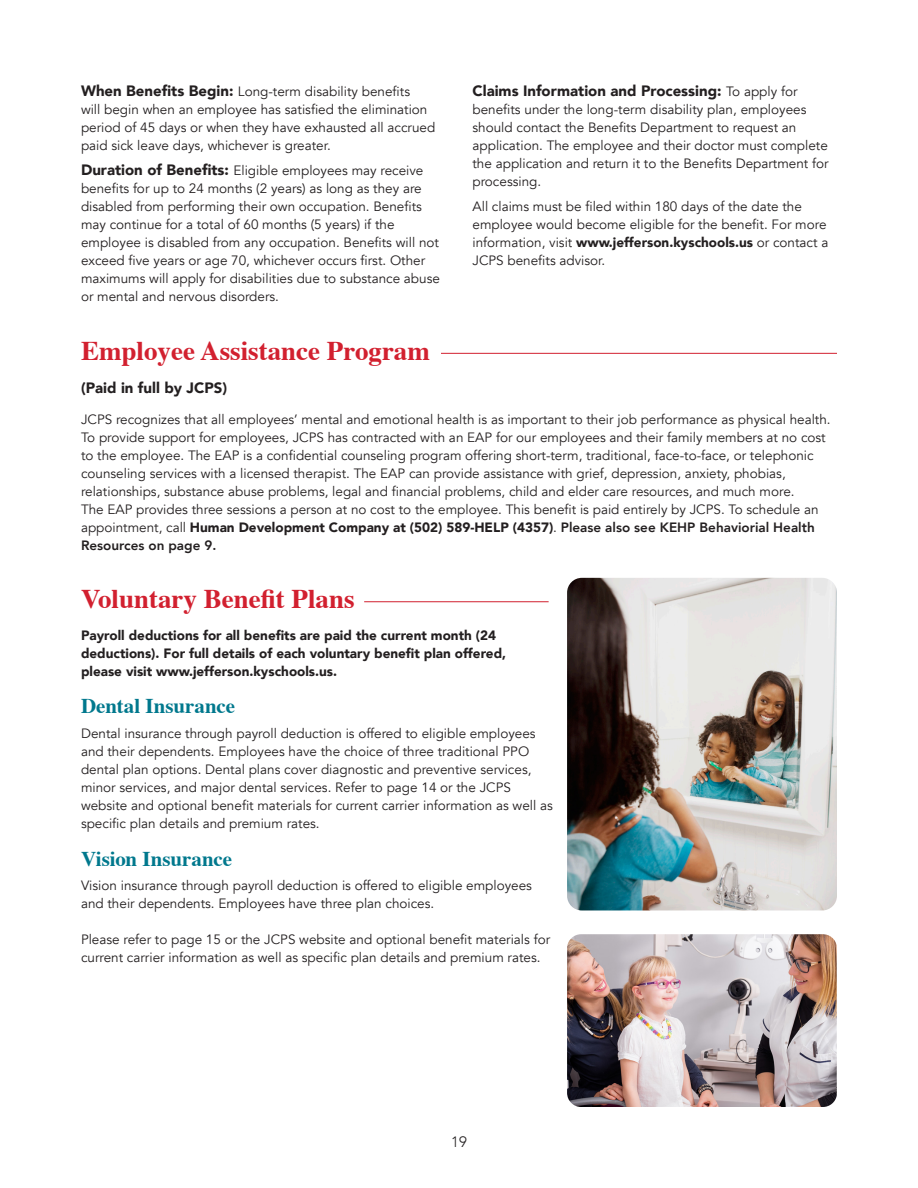
<style>
.page{position:relative;width:918px;height:1188px;background:#fff}
.page>*{position:absolute;margin:0;border:0;box-sizing:border-box;transform-origin:0 0}
.Headline{font:700 27px "Times";color:#d2202f}
.body{font:700 27px "Times";color:#d2202f}
.Subhead{font:700 21px "Times";letter-spacing:-.005em;color:#00788d}
.Subhead_avenier{font:900 15px "Avenir";color:#231f20}
.Headline-2{font:900 15px "Avenir";color:#231f20}
.t1{font:300 15px "Avenir";color:#231f20}
.body-2{font:13.5px/18px "Avenir";color:#231f20}
.Subhead_avenier-2{font:13.5px/18px "Avenir";color:#231f20}
.body-3{font:900 13.5px/18px "Avenir";color:#231f20}
.s1{font-weight:900;font-size:15px}
.s2{font-weight:400;font-size:13.5px}
.s3{font-weight:900}
.s4{font-weight:800}
</style>
<div class="page">
<img style="left:567px;top:578px;width:270px;height:332px">
<img style="left:567px;top:934px;width:270px;height:173px">
<hr style="left:441px;top:353px;width:396px;height:1px;background:#d2202f">
<hr style="left:364px;top:601px;width:185px;height:1px;background:#d2202f">
<p class="Subhead_avenier-2" style="left:81px;top:83px;width:356px"><span class="s1">When Benefits Begin:</span> Long-term disability benefits<br>will begin when an employee has satisfied the elimination period of 45 days or when they have exhausted all accrued paid sick leave days, whichever is greater.</p>
<p class="Subhead_avenier-2" style="left:81px;top:161px;width:360px"><span class="s1">Duration of Benefits:</span> Eligible employees may receive benefits for up to 24 months (2 years) as long as they are disabled from performing their own occupation. Benefits may continue for a total of 60 months (5 years) if the employee is disabled from any occupation. Benefits will not exceed five years or age 70, whichever occurs first. Other maximums will apply for disabilities due to substance abuse or mental and nervous disorders.</p>
<p class="Subhead_avenier" style="left:472px;top:78px;width:327px">Claims Information and Processing: <span class="s2">To apply for</span></p>
<p class="Subhead_avenier-2" style="left:472px;top:101px;width:358px">benefits under the long-term disability plan, employees should contact the Benefits Department to request an application. The employee and their doctor must complete the application and return it to the Benefits Department for processing.</p>
<p class="body-2" style="left:472px;top:197px;width:357px">All claims must be filed within 180 days of the date the employee would become eligible for the benefit. For more information, visit <span class="s3">www.jefferson.kyschools.us</span> or contact a JCPS benefits advisor.</p>
<p class="Headline" style="left:81px;top:325px;width:350px">Employee Assistance Program</p>
<p class="Headline-2" style="left:81px;top:375px;width:148px">(Paid in full by JCPS)</p>
<p class="body-2" style="left:81px;top:411px;width:751px">JCPS recognizes that all employees’ mental and emotional health is as important to their job performance as physical health.<br>To provide support for employees, JCPS has contracted with an EAP for our employees and their family members at no cost to the employee. The EAP is a confidential counseling program offering short-term, traditional, face-to-face, or telephonic counseling services with a licensed therapist. The EAP can provide assistance with grief, depression, anxiety, phobias, relationships, substance abuse problems, legal and financial problems, child and elder care resources, and much more.<br>The EAP provides three sessions a person at no cost to the employee. This benefit is paid entirely by JCPS. To schedule an appointment, call <span class="s3">Human Development Company at (502) 589-HELP (4357)</span>. <span class="s4">Please also see KEHP Behaviorial Health Resources on page 9.</span></p>
<p class="body" style="left:81px;top:573px;width:275px">Voluntary Benefit Plans</p>
<p class="body-3" style="left:81px;top:626px;width:427px">Payroll deductions for all benefits are paid the current month (24 deductions). For full details of each voluntary benefit plan offered, please visit www.jefferson.kyschools.us.</p>
<p class="Subhead" style="left:81px;top:686px;width:156px">Dental Insurance</p>
<p class="body-2" style="left:81px;top:725px;width:473px">Dental insurance through payroll deduction is offered to eligible employees and their dependents. Employees have the choice of three traditional PPO dental plan options. Dental plans cover diagnostic and preventive services, minor services, and major dental services. Refer to page 14 or the JCPS website and optional benefit materials for current carrier information as well as specific plan details and premium rates.</p>
<p class="Subhead" style="left:81px;top:838px;width:153px">Vision Insurance</p>
<p class="body-2" style="left:81px;top:877px;width:453px">Vision insurance through payroll deduction is offered to eligible employees and their dependents. Employees have three plan choices.</p>
<p class="body-2" style="left:81px;top:931px;width:471px">Please refer to page 15 or the JCPS website and optional benefit materials for current carrier information as well as specific plan details and premium rates.</p>
<p class="t1" style="left:451px;top:1133px;width:17px">19</p>
</div>
